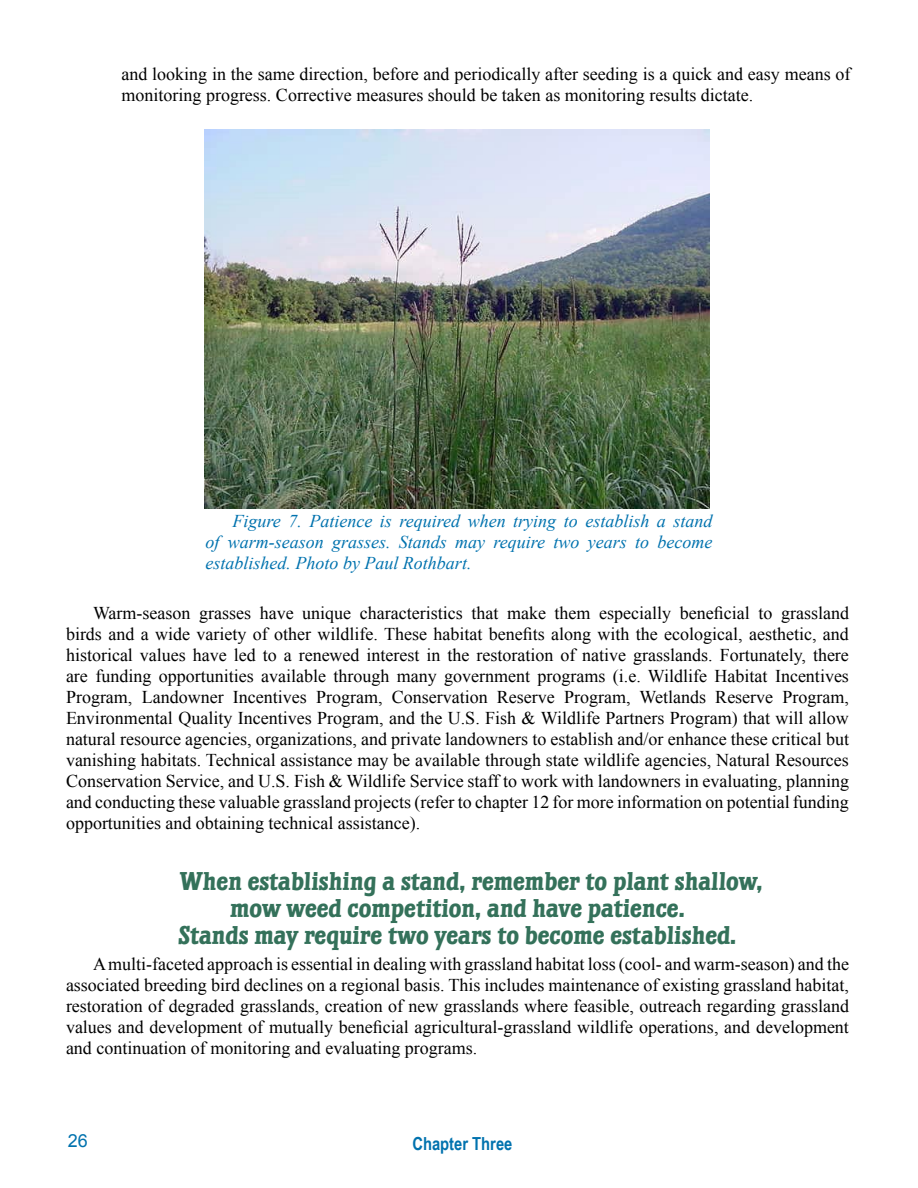
<style>
.page{position:relative;width:918px;height:1188px;background:#fff}
.page>*{position:absolute;margin:0;border:0;box-sizing:border-box;transform-origin:0 0}
.t1{font:27px "Waterloo Bold Plain";color:#34715a}
.t2{font:18px/21px "Times New Roman";color:#000;text-align:justify}
.t3{font:italic 18px/21px "Times New Roman";color:#0072ae;text-align:justify}
.t4{font:700 18px "Arial Narrow";color:#0072ae}
.t5{font:18px "Arial";color:#0072ae}
</style>
<div class="page">
<img style="left:204px;top:129px;width:506px;height:379px">
<p class="t2" style="left:122px;top:63px;width:731px">and looking in the same direction, before and periodically after seeding is a quick and easy means of monitoring progress. Corrective measures should be taken as monitoring results dictate.</p>
<p class="t3" style="left:206px;top:510px;width:509px;text-indent:27px">Figure 7. Patience is required when trying to establish a stand of warm-season grasses. Stands may require two years to become established. Photo by Paul Rothbart.</p>
<p class="t2" style="left:66px;top:602px;width:785px;text-indent:27px">Warm-season grasses have unique characteristics that make them especially beneficial to grassland birds and a wide variety of other wildlife. These habitat benefits along with the ecological, aesthetic, and historical values have led to a renewed interest in the restoration of native grasslands. Fortunately, there are funding opportunities available through many government programs (i.e. Wildlife Habitat Incentives Program, Landowner Incentives Program, Conservation Reserve Program, Wetlands Reserve Program, Environmental Quality Incentives Program, and the U.S. Fish &amp; Wildlife Partners Program) that will allow natural resource agencies, organizations, and private landowners to establish and/or enhance these critical but vanishing habitats. Technical assistance may be available through state wildlife agencies, Natural Resources Conservation Service, and U.S. Fish &amp; Wildlife Service staff to work with landowners in evaluating, planning and conducting these valuable grassland projects (refer to chapter 12 for more information on potential funding opportunities and obtaining technical assistance).</p>
<p class="t1" style="left:179px;top:865px;width:585px">When establishing a stand, remember to plant shallow,</p>
<p class="t1" style="left:230px;top:892px;width:456px">mow weed competition, and have patience.</p>
<p class="t1" style="left:178px;top:919px;width:560px">Stands may require two years to become established.</p>
<p class="t2" style="left:66px;top:953px;width:785px;text-indent:27px">A multi-faceted approach is essential in dealing with grassland habitat loss (cool- and warm-season) and the associated breeding bird declines on a regional basis. This includes maintenance of existing grassland habitat, restoration of degraded grasslands, creation of new grasslands where feasible, outreach regarding grassland values and development of mutually beneficial agricultural-grassland wildlife operations, and development and continuation of monitoring and evaluating programs.</p>
<p class="t5" style="left:68px;top:1130px;width:22px">26</p>
<p class="t4" style="left:412px;top:1134px;width:102px">Chapter Three</p>
</div>
